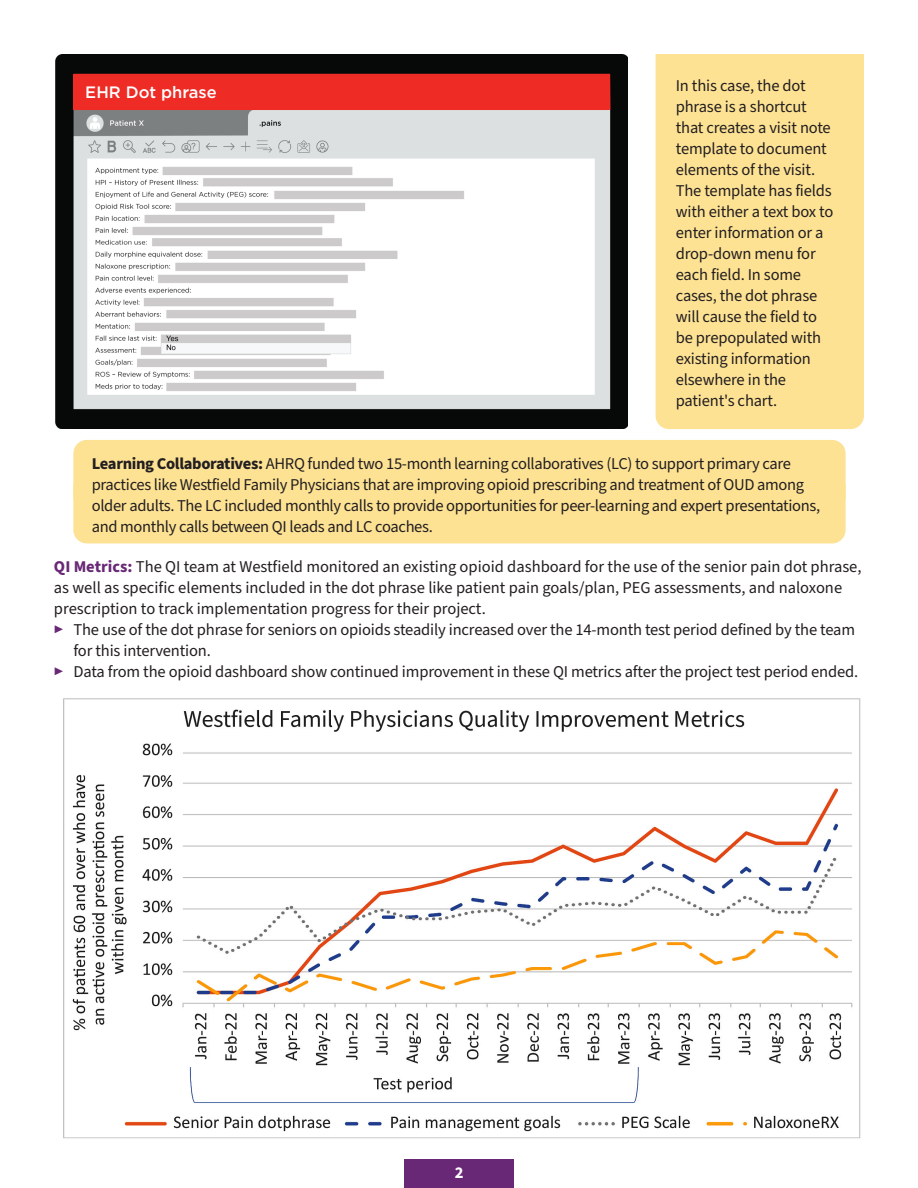
<style>
.page{position:relative;width:918px;height:1188px;background:#fff}
.page>*{position:absolute;margin:0;border:0;box-sizing:border-box;transform-origin:0 0}
.t1{font:16.5px/21px "Source Sans Pro";letter-spacing:-.01em;color:#231f20}
.t2{font:500 16.5px "Gotham HTF";color:#fff}
.t3{font:700 16.5px "Source Sans Pro";color:#fff}
.s1{font-weight:700}
.s2{font-weight:700;color:#682875}
.s3{color:#682875}
</style>
<div class="page">
<div style="left:405px;top:1159px;width:109px;height:29px;background:#682875"></div>
<img style="left:55px;top:54px;width:572px;height:375px">
<div style="left:656px;top:54px;width:208px;height:375px;background:#fde294"></div>
<div style="left:73px;top:75px;width:536px;height:35px;background:#ee2b25"></div>
<div style="left:73px;top:499px;width:773px;height:44px;background:#fde294"></div>
<div style="left:73px;top:440px;width:773px;height:59px;background:#fde294"></div>
<img style="left:63px;top:698px;width:798px;height:441px">
<p class="t2" style="left:85px;top:83px;width:133px">EHR Dot phrase</p>
<p class="t1" style="left:676px;top:76px;width:159px">In this case, the dot phrase is a shortcut that creates a visit note template to document elements of the visit.<br>The template has fields with either a text box to enter information or a drop-down menu for each field. In some cases, the dot phrase will cause the field to be prepopulated with existing information elsewhere in the patient's chart.</p>
<p class="t1" style="left:92px;top:453px;width:730px"><span class="s1">Learning Collaboratives:</span> AHRQ funded two 15-month learning collaboratives (LC) to support primary care practices like Westfield Family Physicians that are improving opioid prescribing and treatment of OUD among older adults. The LC included monthly calls to provide opportunities for peer-learning and expert presentations, and monthly calls between QI leads and LC coaches.</p>
<p class="t1" style="left:54px;top:557px;width:809px"><span class="s2">QI Metrics:</span> The QI team at Westfield monitored an existing opioid dashboard for the use of the senior pain dot phrase, as well as specific elements included in the dot phrase like patient pain goals/plan, PEG assessments, and naloxone prescription to track implementation progress for their project.</p>
<p class="t1" style="left:74px;top:620px;width:783px;text-indent:-20px"><span class="s3">▶</span> The use of the dot phrase for seniors on opioids steadily increased over the 14-month test period defined by the team for this intervention.</p>
<p class="t1" style="left:54px;top:662px;width:806px"><span class="s3">▶</span> Data from the opioid dashboard show continued improvement in these QI metrics after the project test period ended.</p>
<p class="t3" style="left:455px;top:1161px;width:10px">2</p>
</div>
